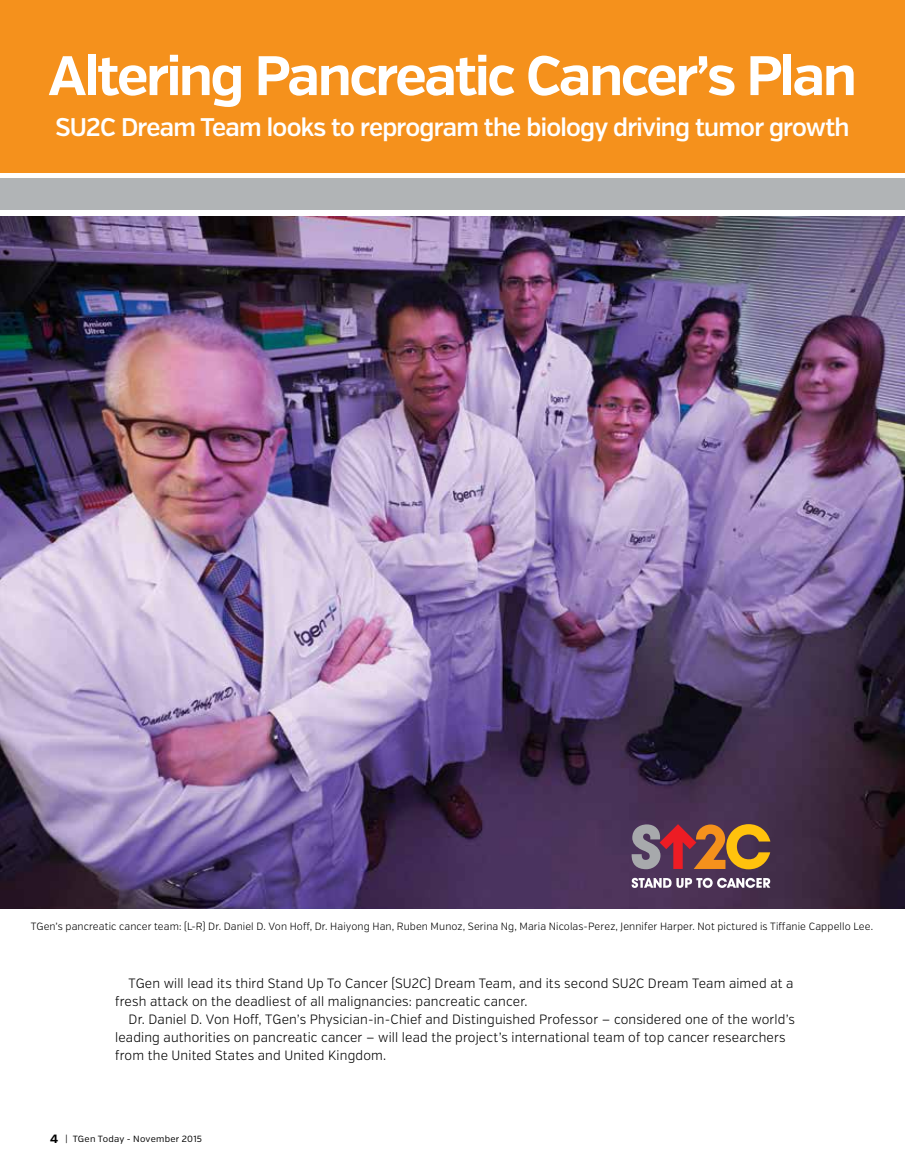
<style>
.page{position:relative;width:905px;height:1175px;background:#fff}
.page>*{position:absolute;margin:0;border:0;box-sizing:border-box;transform-origin:0 0}
.t1{font:700 55.5px "Verb";letter-spacing:-.04em;color:#fff}
.t2{font:600 25.5px "Verb";letter-spacing:-.03em;color:#fff;scale:.95 1}
.t3{font:300 13.5px/18px "Verb";letter-spacing:.01em;color:#000;scale:.95 1}
.t4{font:300 10.5px "Verb";letter-spacing:.01em;color:#000;scale:.96 1}
.t5{font:9px "Verb";letter-spacing:.025em;color:#000}
.s1{font-weight:700;font-size:12px}
</style>
<div class="page">
<div style="left:0;top:178px;width:904px;height:32px;background:#b1b4b6"></div>
<div style="left:0;top:0;width:904px;height:172px;background:#f5911c"></div>
<img style="left:0;top:216px;width:904px;height:693px">
<svg style="left:631px;top:824px;width:139px;height:45px;background:#9b6348"></svg>
<svg style="left:631px;top:877px;width:139px;height:11px"></svg>
<h1 class="t1" style="left:48px;top:42px;width:810px">Altering Pancreatic Cancer’s Plan</h1>
<h2 class="t2" style="left:55px;top:111px;width:837px">SU2C Dream Team looks to reprogram the biology driving tumor growth</h2>
<p class="t4" style="left:31px;top:920px;width:879px">TGen’s pancreatic cancer team: (L-R) Dr. Daniel D. Von Hoff, Dr. Haiyong Han, Ruben Munoz, Serina Ng, Maria Nicolas-Perez, Jennifer Harper. Not pictured is Tiffanie Cappello Lee.</p>
<p class="t3" style="left:115px;top:974px;width:715px;text-indent:14px">TGen will lead its third Stand Up To Cancer (SU2C) Dream Team, and its second SU2C Dream Team aimed at a fresh attack on the deadliest of all malignancies: pancreatic cancer.</p>
<p class="t3" style="left:115px;top:1010px;width:717px;text-indent:14px">Dr. Daniel D. Von Hoff, TGen’s Physician-in-Chief and Distinguished Professor — considered one of the world’s leading authorities on pancreatic cancer — will lead the project’s international team of top cancer researchers from the United States and United Kingdom.</p>
<p class="t5" style="left:50px;top:1133px;width:153px"><span class="s1">4</span> | TGen Today - November 2015</p>
</div>
